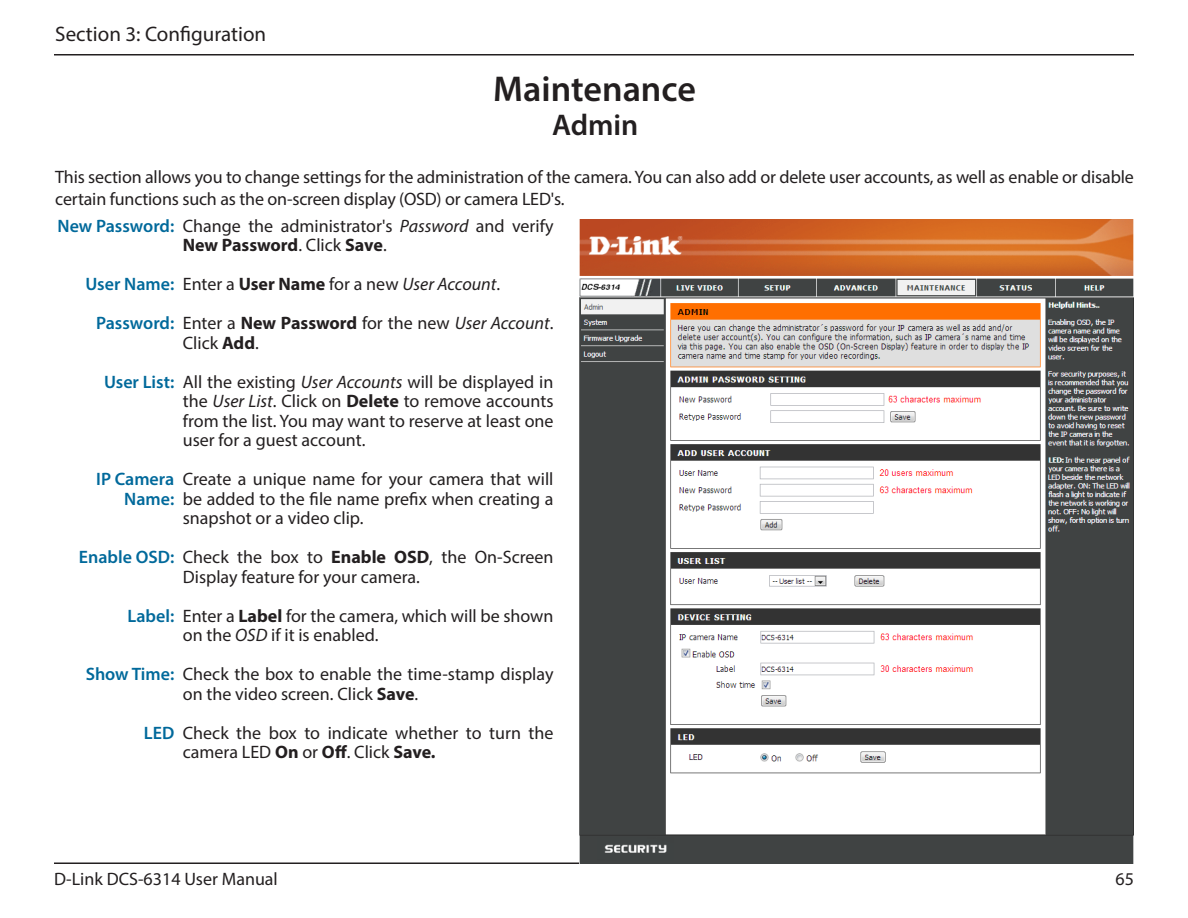
<style>
.page{position:relative;width:1188px;height:918px;background:#fff}
.page>*{position:absolute;margin:0;border:0;box-sizing:border-box;transform-origin:0 0}
.t1{font:600 36px "Myriad Pro";color:#231f20}
.t2{font:600 30px "Myriad Pro";color:#231f20}
.t3{font:21px "Myriad Pro";color:#231f20}
.t4{font:18px/19.5px "Myriad Pro";color:#231f20}
.t5{font:600 18px/39px "Myriad Pro";color:#00699b;text-align:center}
.s1{font-style:italic}
.s2{font-weight:700}
</style>
<div class="page">
<hr style="left:54px;top:862px;width:1080px;height:2px;background:#231f20">
<hr style="left:54px;top:54px;width:1080px;height:2px;background:#231f20">
<img style="left:580px;top:219px;width:554px;height:644px">
<p class="t3" style="left:55px;top:21px;width:213px">Section 3: Configuration</p>
<h1 class="t1" style="left:493px;top:66px;width:204px">Maintenance</h1>
<h2 class="t2" style="left:552px;top:105px;width:88px">Admin</h2>
<p class="t4" style="left:55px;top:166px;width:1080px;line-height:21.6px">This section allows you to change settings for the administration of the camera. You can also add or delete user accounts, as well as enable or disable certain functions such as the on-screen display (OSD) or camera LED's.</p>
<p class="t5" style="left:58px;top:206px;width:118px">New Password:</p>
<p class="t4" style="left:183px;top:216px;width:372px">Change the administrator's <span class="s1">Password</span> and verify<br><span class="s2">New Password</span>. Click <span class="s2">Save</span>.</p>
<p class="t4" style="left:183px;top:265px;width:372px;line-height:39px">Enter a <span class="s2">User Name</span> for a new <span class="s1">User Account</span>.<br>Enter a <span class="s2">New Password</span> for the new <span class="s1">User Account</span>.</p>
<p class="t4" style="left:183px;top:323px;width:372px;line-height:39px">Click <span class="s2">Add</span>.<br>All the existing <span class="s1">User Accounts</span> will be displayed in</p>
<p class="t4" style="left:183px;top:391px;width:372px;text-align:justify">the <span class="s1">User List</span>. Click on <span class="s2">Delete</span> to remove accounts from the list. You may want to reserve at least one user for a guest account.</p>
<p class="t4" style="left:183px;top:469px;width:372px;text-align:justify">Create a unique name for your camera that will be added to the file name prefix when creating a snapshot or a video clip.</p>
<p class="t4" style="left:183px;top:547px;width:372px">Check the box to <span class="s2">Enable OSD</span>, the On-Screen<br>Display feature for your camera.</p>
<p class="t4" style="left:183px;top:606px;width:372px">Enter a <span class="s2">Label</span> for the camera, which will be shown on the <span class="s1">OSD</span> if it is enabled.</p>
<p class="t4" style="left:183px;top:664px;width:372px">Check the box to enable the time-stamp display on the video screen. Click <span class="s2">Save</span>.</p>
<p class="t4" style="left:183px;top:723px;width:372px">Check the box to indicate whether to turn the camera LED <span class="s2">On</span> or <span class="s2">Off</span>. Click <span class="s2">Save.</span></p>
<p class="t5" style="left:85px;top:264px;width:90px">User Name:<br>Password:</p>
<p class="t5" style="left:104px;top:362px;width:72px">User List:</p>
<p class="t5" style="left:96px;top:469px;width:80px;line-height:19.5px;text-align:right">IP Camera<br>Name:</p>
<p class="t5" style="left:79px;top:537px;width:97px">Enable OSD:</p>
<p class="t5" style="left:128px;top:596px;width:48px">Label:</p>
<p class="t5" style="left:86px;top:654px;width:90px">Show Time:</p>
<p class="t5" style="left:144px;top:713px;width:32px">LED</p>
<p class="t4" style="left:54px;top:869px;width:225px">D-Link DCS-6314 User Manual</p>
<p class="t4" style="left:1116px;top:869px;width:20px">65</p>
</div>
